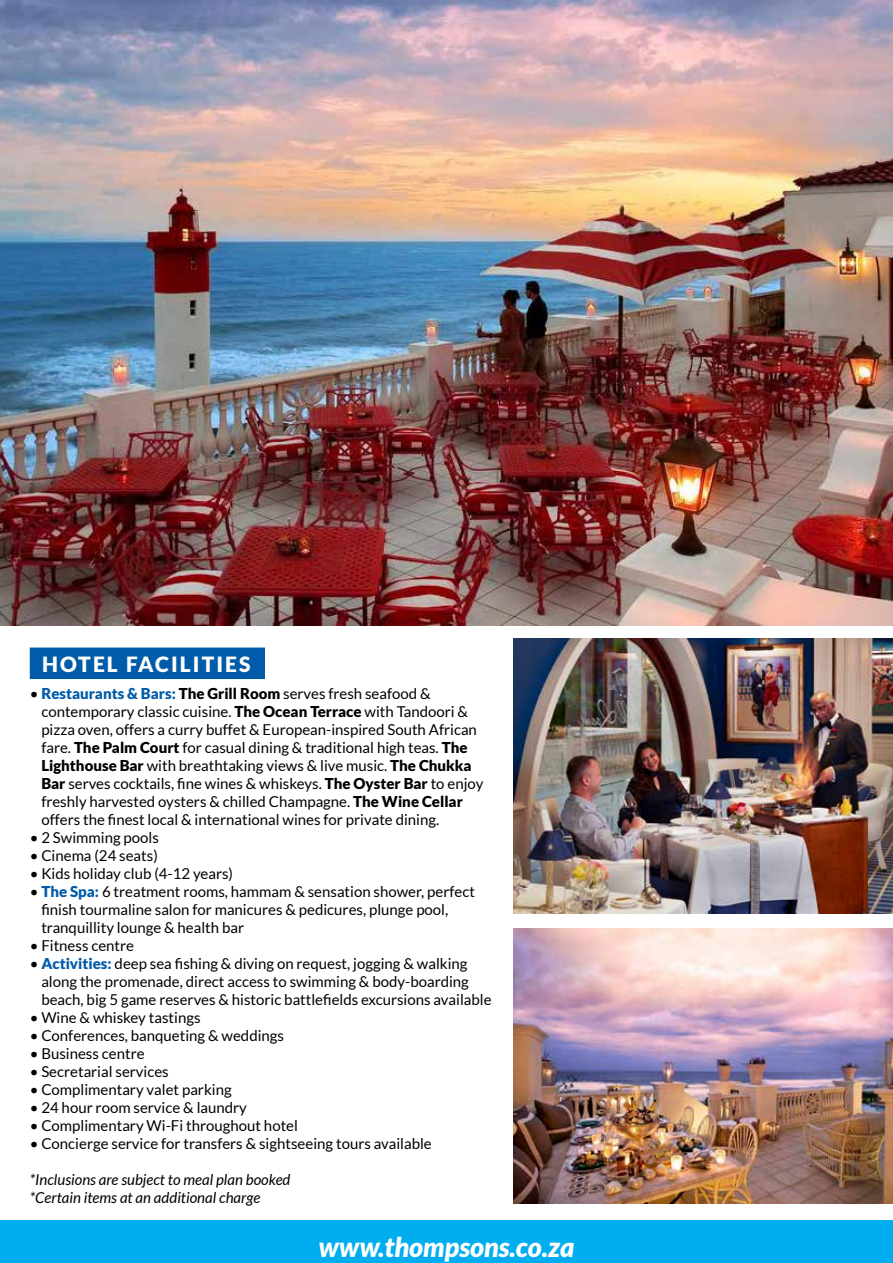
<style>
.page{position:relative;width:893px;height:1263px;background:#fff}
.page>*{position:absolute;margin:0;border:0;box-sizing:border-box;transform-origin:0 0}
.t1{font:italic 900 27px "Lato";color:#fff}
.t2{font:900 21px "Lato";letter-spacing:.1em;color:#fff}
.t3{font:15px/18px "Lato";color:#000}
.t4{font:italic 15px/18px "Lato";color:#000}
.s1{font-weight:900;color:#005baa}
.s2{font-weight:900}
</style>
<div class="page">
<img style="left:513px;top:638px;width:380px;height:275px">
<img style="left:513px;top:928px;width:380px;height:276px">
<div style="left:0;top:1220px;width:893px;height:43px;background:#00aeef"></div>
<img style="left:0;top:0;width:893px;height:625px">
<div style="left:30px;top:647px;width:235px;height:32px;background:#005baa"></div>
<h2 class="t2" style="left:42px;top:652px;width:210px">HOTEL FACILITIES</h2>
<p class="t3" style="left:41px;top:684px;width:443px;text-indent:-12px">• <span class="s1">Restaurants &amp; Bars:</span> <span class="s2">The Grill Room</span> serves fresh seafood &amp; contemporary classic cuisine. <span class="s2">The Ocean Terrace</span> with Tandoori &amp; pizza oven, offers a curry buffet &amp; European-inspired South African fare. <span class="s2">The Palm Court</span> for casual dining &amp; traditional high teas. <span class="s2">The Lighthouse Bar</span> with breathtaking views &amp; live music. <span class="s2">The Chukka Bar</span> serves cocktails, fine wines &amp; whiskeys. <span class="s2">The Oyster Bar</span> to enjoy freshly harvested oysters &amp; chilled Champagne. <span class="s2">The Wine Cellar </span>offers the finest local &amp; international wines for private dining.</p>
<p class="t3" style="left:30px;top:828px;width:131px">• 2 Swimming pools</p>
<p class="t3" style="left:30px;top:846px;width:130px">• Cinema (24 seats)</p>
<p class="t3" style="left:30px;top:864px;width:205px">• Kids holiday club (4-12 years)</p>
<p class="t3" style="left:41px;top:882px;width:435px;text-indent:-12px">• <span class="s1">The Spa:</span> 6 treatment rooms, hammam &amp; sensation shower, perfect finish tourmaline salon for manicures &amp; pedicures, plunge pool, tranquillity lounge &amp; health bar</p>
<p class="t3" style="left:30px;top:936px;width:106px">• Fitness centre</p>
<p class="t3" style="left:41px;top:954px;width:452px;text-indent:-12px">• <span class="s1">Activities:</span> deep sea fishing &amp; diving on request, jogging &amp; walking along the promenade, direct access to swimming &amp; body-boarding beach, big 5 game reserves &amp; historic battlefields excursions available</p>
<p class="t3" style="left:30px;top:1008px;width:172px">• Wine &amp; whiskey tastings</p>
<p class="t3" style="left:30px;top:1026px;width:256px">• Conferences, banqueting &amp; weddings</p>
<p class="t3" style="left:30px;top:1044px;width:116px">• Business centre</p>
<p class="t3" style="left:30px;top:1062px;width:141px">• Secretarial services</p>
<p class="t3" style="left:30px;top:1080px;width:203px">• Complimentary valet parking</p>
<p class="t3" style="left:30px;top:1098px;width:219px">• 24 hour room service &amp; laundry</p>
<p class="t3" style="left:30px;top:1116px;width:270px">• Complimentary Wi-Fi throughout hotel</p>
<p class="t3" style="left:30px;top:1134px;width:404px">• Concierge service for transfers &amp; sightseeing tours available</p>
<p class="t4" style="left:30px;top:1171px;width:262px">*Inclusions are subject to meal plan booked *Certain items at an additional charge</p>
<h1 class="t1" style="left:319px;top:1231px;width:257px">www.thompsons.co.za</h1>
</div>
